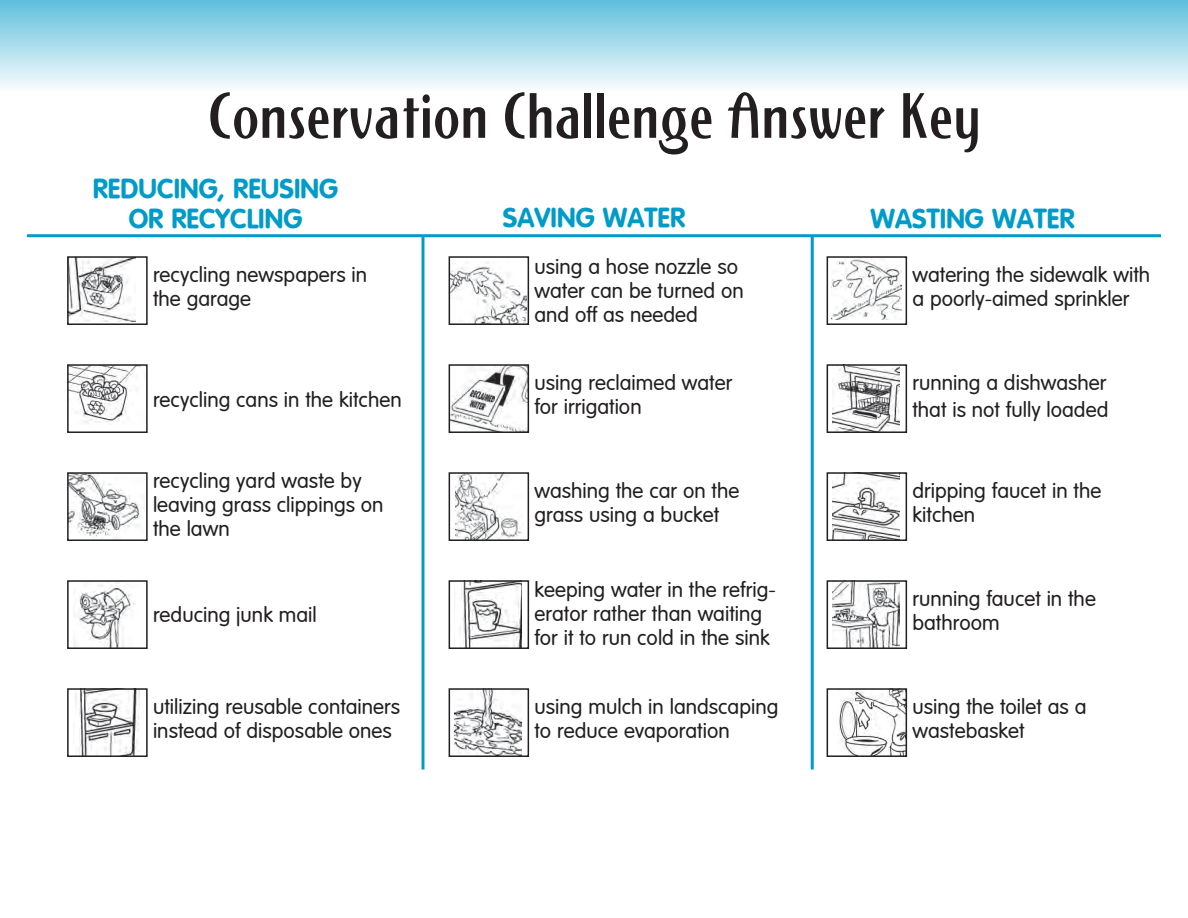
<style>
.page{position:relative;width:1188px;height:918px;background:#fff}
.page>*{position:absolute;margin:0;border:0;box-sizing:border-box;transform-origin:0 0}
.t1{font:63px "OPTI Players";color:#231f20}
.t2{font:27px/30px "Corporate Rounded Bold SWFTE";color:#009bc8;text-align:center}
.t3{font:21px/24px "Corporate Rounded Regular SWFTE";color:#231f20}
</style>
<div class="page">
<div style="left:0;top:0;width:1188px;height:92px;background:linear-gradient(to bottom,#5dbfdb,#f9fcfd)"></div>
<img style="left:70px;top:259px;width:65px;height:62px">
<div style="left:67px;top:256px;width:81px;height:69px;border:2px solid #231f20"></div>
<img style="left:70px;top:367px;width:66px;height:56px">
<div style="left:67px;top:364px;width:81px;height:69px;border:2px solid #231f20"></div>
<img style="left:70px;top:475px;width:75px;height:63px">
<div style="left:67px;top:472px;width:81px;height:69px;border:2px solid #231f20"></div>
<img style="left:73px;top:583px;width:62px;height:63px">
<div style="left:67px;top:580px;width:81px;height:69px;border:2px solid #231f20"></div>
<img style="left:75px;top:691px;width:65px;height:63px">
<div style="left:67px;top:688px;width:81px;height:69px;border:2px solid #231f20"></div>
<img style="left:831px;top:259px;width:71px;height:60px">
<div style="left:827px;top:256px;width:80px;height:69px;border:2px solid #231f20"></div>
<img style="left:833px;top:367px;width:66px;height:63px">
<div style="left:827px;top:364px;width:80px;height:69px;border:2px solid #231f20"></div>
<img style="left:833px;top:475px;width:66px;height:63px">
<div style="left:827px;top:472px;width:80px;height:69px;border:2px solid #231f20"></div>
<img style="left:833px;top:583px;width:66px;height:63px">
<div style="left:827px;top:580px;width:80px;height:69px;border:2px solid #231f20"></div>
<img style="left:839px;top:691px;width:65px;height:63px">
<div style="left:827px;top:688px;width:80px;height:69px;border:2px solid #231f20"></div>
<img style="left:452px;top:262px;width:74px;height:60px">
<div style="left:449px;top:256px;width:80px;height:69px;border:2px solid #231f20"></div>
<img style="left:452px;top:367px;width:74px;height:63px">
<div style="left:449px;top:364px;width:80px;height:69px;border:2px solid #231f20"></div>
<img style="left:456px;top:475px;width:66px;height:63px">
<div style="left:449px;top:472px;width:80px;height:69px;border:2px solid #231f20"></div>
<img style="left:460px;top:583px;width:61px;height:63px">
<div style="left:449px;top:580px;width:80px;height:69px;border:2px solid #231f20"></div>
<img style="left:455px;top:691px;width:66px;height:63px">
<div style="left:449px;top:688px;width:80px;height:69px;border:2px solid #231f20"></div>
<hr style="left:422px;top:235px;width:2px;height:535px;background:#009bc8">
<hr style="left:811px;top:235px;width:3px;height:535px;background:#009bc8">
<hr style="left:27px;top:234px;width:1134px;height:3px;background:#009bc8">
<p class="t1" style="left:208px;top:81px;width:774px">Conservation Challenge Answer Key</p>
<p class="t2" style="left:93px;top:173px;width:247px">REDUCING, REUSING<br>OR RECYCLING</p>
<p class="t2" style="left:503px;top:202px;width:184px">SAVING WATER</p>
<p class="t2" style="left:871px;top:203px;width:205px">WASTING WATER</p>
<p class="t3" style="left:153px;top:262px;width:216px">recycling newspapers in the garage</p>
<p class="t3" style="left:153px;top:388px;width:250px">recycling cans in the kitchen</p>
<p class="t3" style="left:153px;top:469px;width:232px">recycling yard waste by leaving grass clippings on the lawn</p>
<p class="t3" style="left:153px;top:603px;width:165px">reducing junk mail</p>
<p class="t3" style="left:153px;top:694px;width:249px">utilizing reusable containers instead of disposable ones</p>
<p class="t3" style="left:534px;top:254px;width:211px">using a hose nozzle so water can be turned on and off as needed</p>
<p class="t3" style="left:534px;top:370px;width:199px">using reclaimed water for irrigation</p>
<p class="t3" style="left:534px;top:478px;width:206px">washing the car on the grass using a bucket</p>
<p class="t3" style="left:534px;top:578px;width:243px">keeping water in the refrig&shy;erator rather than waiting for it to run cold in the sink</p>
<p class="t3" style="left:534px;top:694px;width:246px">using mulch in landscaping to reduce evaporation</p>
<p class="t3" style="left:912px;top:262px;width:239px">watering the sidewalk with a poorly-aimed sprinkler</p>
<p class="t3" style="left:912px;top:369px;width:197px;line-height:27px">running a dishwasher that is not fully loaded</p>
<p class="t3" style="left:912px;top:478px;width:190px">dripping faucet in the</p>
<p class="t3" style="left:912px;top:502px;width:64px">kitchen</p>
<p class="t3" style="left:912px;top:586px;width:185px">running faucet in the bathroom</p>
<p class="t3" style="left:912px;top:694px;width:176px">using the toilet as a wastebasket</p>
</div>
